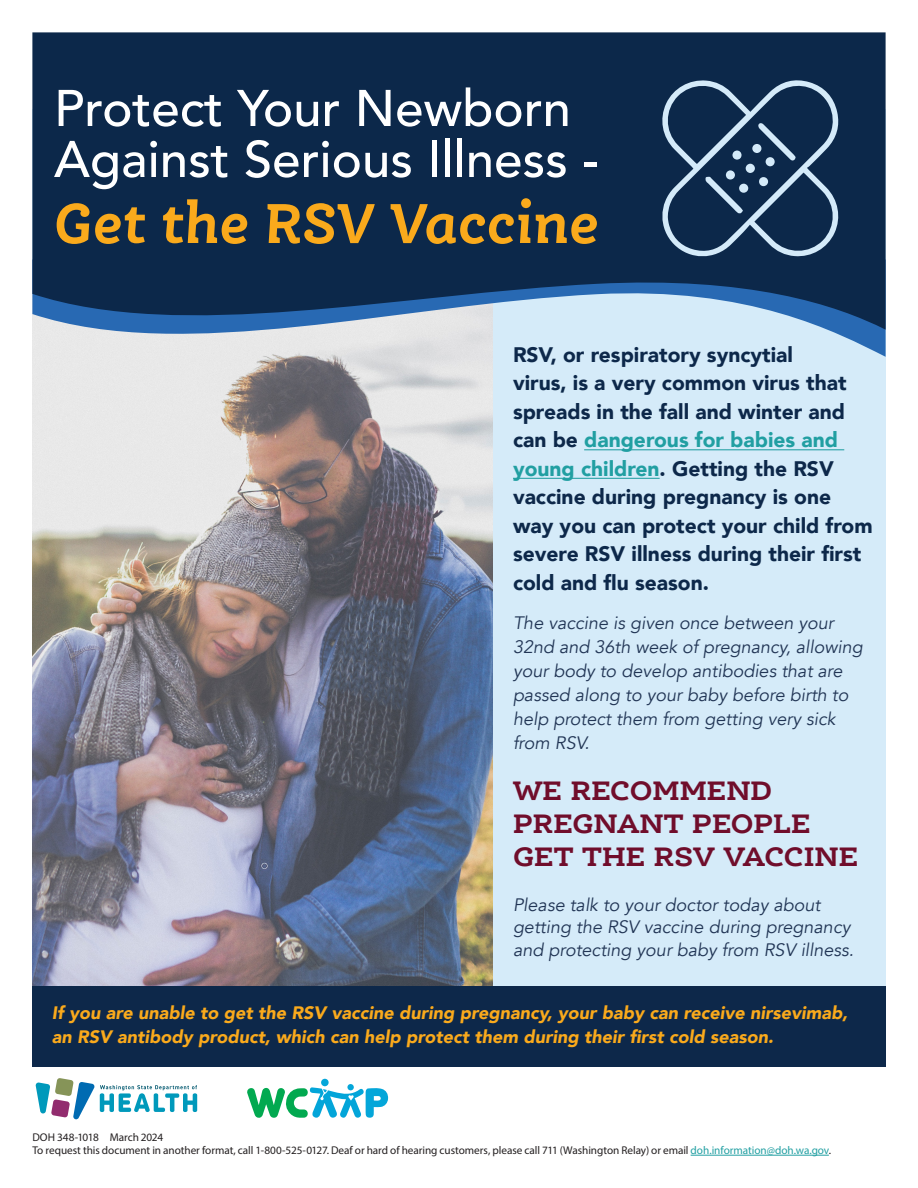
<style>
.page{position:relative;width:918px;height:1188px;background:#fff}
.page>*{position:absolute;margin:0;border:0;box-sizing:border-box;transform-origin:0 0}
.t1{font:italic 700 60px "Ernestine Pro";color:#faaa1c}
.t2{font:500 51px/51px "Avenir";color:#fff}
.t3{font:700 28.5px/33px "Ernestine Pro";color:#700d2b}
.t4{font:900 21px/28.5px "Avenir";color:#0d284a}
.t5{font:italic 18px/24px "Avenir";color:#213555}
.t6{font:italic 900 18px/24px "Avenir";color:#faaa1c}
.Maybe_sub{font:11.25px "Myriad Pro";letter-spacing:-.005em;color:#231f20}
.s1{color:#219fa2}
</style>
<div class="page">
<div style="left:32px;top:109px;width:854px;height:950px;background:#d5ebf9"></div>
<img style="left:32px;top:364px;width:460px;height:622px">
<hr style="left:691px;top:1155px;width:138px;height:1px;background:#219fa2">
<svg style="left:32px;top:343px;width:854px;height:21px"></svg>
<svg style="left:32px;top:32px;width:854px;height:311px;background:#223f61"></svg>
<svg style="left:658px;top:78px;width:184px;height:182px;background:#2d4867"></svg>
<div style="left:746px;top:164px;width:9px;height:9px;background:#d4eaf9;border-radius:50%"></div>
<div style="left:752px;top:144px;width:9px;height:9px;background:#d4eaf9;border-radius:50%"></div>
<div style="left:766px;top:157px;width:9px;height:9px;background:#d4eaf9;border-radius:50%"></div>
<div style="left:726px;top:170px;width:9px;height:10px;background:#d4eaf9;border-radius:50%"></div>
<div style="left:739px;top:184px;width:9px;height:9px;background:#d4eaf9;border-radius:50%"></div>
<div style="left:759px;top:177px;width:9px;height:9px;background:#d4eaf9;border-radius:50%"></div>
<svg style="left:732px;top:150px;width:10px;height:10px"></svg>
<hr style="left:584px;top:449px;width:260px;height:1px;background:#219fa2">
<hr style="left:513px;top:478px;width:147px;height:1px;background:#219fa2">
<div style="left:32px;top:986px;width:854px;height:80px;background:#0d284a"></div>
<div style="left:321px;top:1079px;width:8px;height:7px;background:#04a6d9;border-radius:50%"></div>
<div style="left:347px;top:1084px;width:7px;height:6px;background:#04a6d9;border-radius:50%"></div>
<svg style="left:247px;top:1087px;width:141px;height:31px"></svg>
<svg style="left:35px;top:1078px;width:162px;height:42px"></svg>
<p class="t2" style="left:54px;top:80px;width:546px">Protect Your Newborn<br>Against Serious Illness -</p>
<p class="t1" style="left:54px;top:185px;width:547px">Get the RSV Vaccine</p>
<p class="t4" style="left:513px;top:340px;width:361px">RSV, or respiratory syncytial<br>virus, is a very common virus that spreads in the fall and winter and can be <span class="s1">dangerous for babies and young children</span>. Getting the RSV vaccine during pregnancy is one way you can protect your child from severe RSV illness during their first cold and flu season.</p>
<p class="t5" style="left:513px;top:611px;width:351px">The vaccine is given once between your 32nd and 36th week of pregnancy, allowing your body to develop antibodies that are passed along to your baby before birth to help protect them from getting very sick from RSV.</p>
<p class="t3" style="left:513px;top:773px;width:347px">WE RECOMMEND<br>PREGNANT PEOPLE<br>GET THE RSV VACCINE</p>
<p class="t5" style="left:513px;top:894px;width:342px;line-height:22.5px">Please talk to your doctor today about getting the RSV vaccine during pregnancy and protecting your baby from RSV illness.</p>
<p class="t6" style="left:52px;top:1000px;width:798px">If you are unable to get the RSV vaccine during pregnancy, your baby can receive nirsevimab, an RSV antibody product, which can help protect them during their first cold season.</p>
<p class="Maybe_sub" style="left:32px;top:1130px;width:132px">DOH 348-1018 March 2024</p>
<p class="Maybe_sub" style="left:32px;top:1143px;width:800px">To request this document in another format, call 1-800-525-0127. Deaf or hard of hearing customers, please call 711 (Washington Relay) or email <span class="s1">doh.information@doh.wa.gov</span>.</p>
</div>
